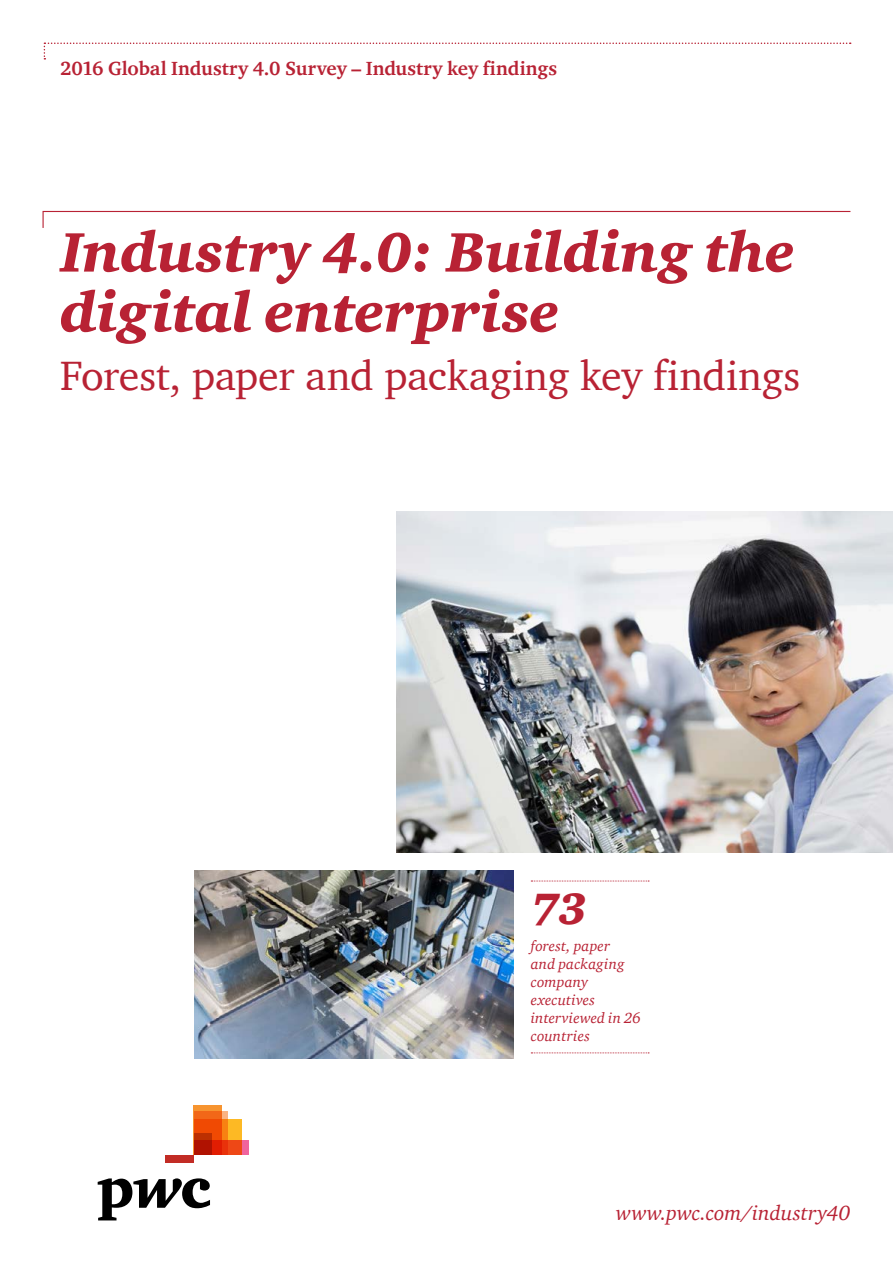
<style>
.page{position:relative;width:893px;height:1263px;background:#fff}
.page>*{position:absolute;margin:0;border:0;box-sizing:border-box;transform-origin:0 0}
.t1{font:italic 900 57px/60px "Charter ITC Com";letter-spacing:-.005em;color:#b82234}
.t2{font:italic 900 45px "Charter ITC Com";color:#b82234}
.t3{font:42px "Charter ITC Com";letter-spacing:-.01em;color:#b82234}
.t4{font:italic 21px "Charter ITC Com";letter-spacing:.005em;color:#b82234}
.t5{font:700 19.5px "Charter ITC Com";color:#b82234}
.t6{font:italic 15px/18px "Charter ITC Com";letter-spacing:.01em;color:#b82234}
</style>
<div class="page">
<img style="left:396px;top:511px;width:497px;height:342px">
<img style="left:194px;top:870px;width:320px;height:188px">
<svg style="left:42px;top:210px;width:809px;height:18px"></svg>
<svg style="left:44px;top:43px;width:807px;height:17px"></svg>
<svg style="left:531px;top:881px;width:118px;height:1px"></svg>
<svg style="left:531px;top:1052px;width:118px;height:1px"></svg>
<div style="left:194px;top:1120px;width:48px;height:35px;background:#fdb924"></div>
<svg style="left:227px;top:1141px;width:22px;height:14px"></svg>
<svg style="left:222px;top:1111px;width:5px;height:44px"></svg>
<svg style="left:194px;top:1106px;width:28px;height:49px"></svg>
<svg style="left:194px;top:1134px;width:17px;height:21px"></svg>
<div style="left:166px;top:1155px;width:28px;height:7px;background:#c22c25"></div>
<svg style="left:98px;top:1178px;width:112px;height:42px"></svg>
<h3 class="t5" style="left:60px;top:56px;width:498px">2016 Global Industry 4.0 Survey – Industry key findings</h3>
<h1 class="t1" style="left:60px;top:221px;width:736px">Industry 4.0: Building the digital enterprise</h1>
<h3 class="t3" style="left:60px;top:349px;width:741px">Forest, paper and packaging key findings</h3>
<h2 class="t2" style="left:531px;top:881px;width:58px">73</h2>
<p class="t6" style="left:531px;top:936px;width:112px">forest, paper<br>and packaging company executives interviewed in 26 countries</p>
<h3 class="t4" style="left:616px;top:1200px;width:236px">www.pwc.com/industry40</h3>
</div>
